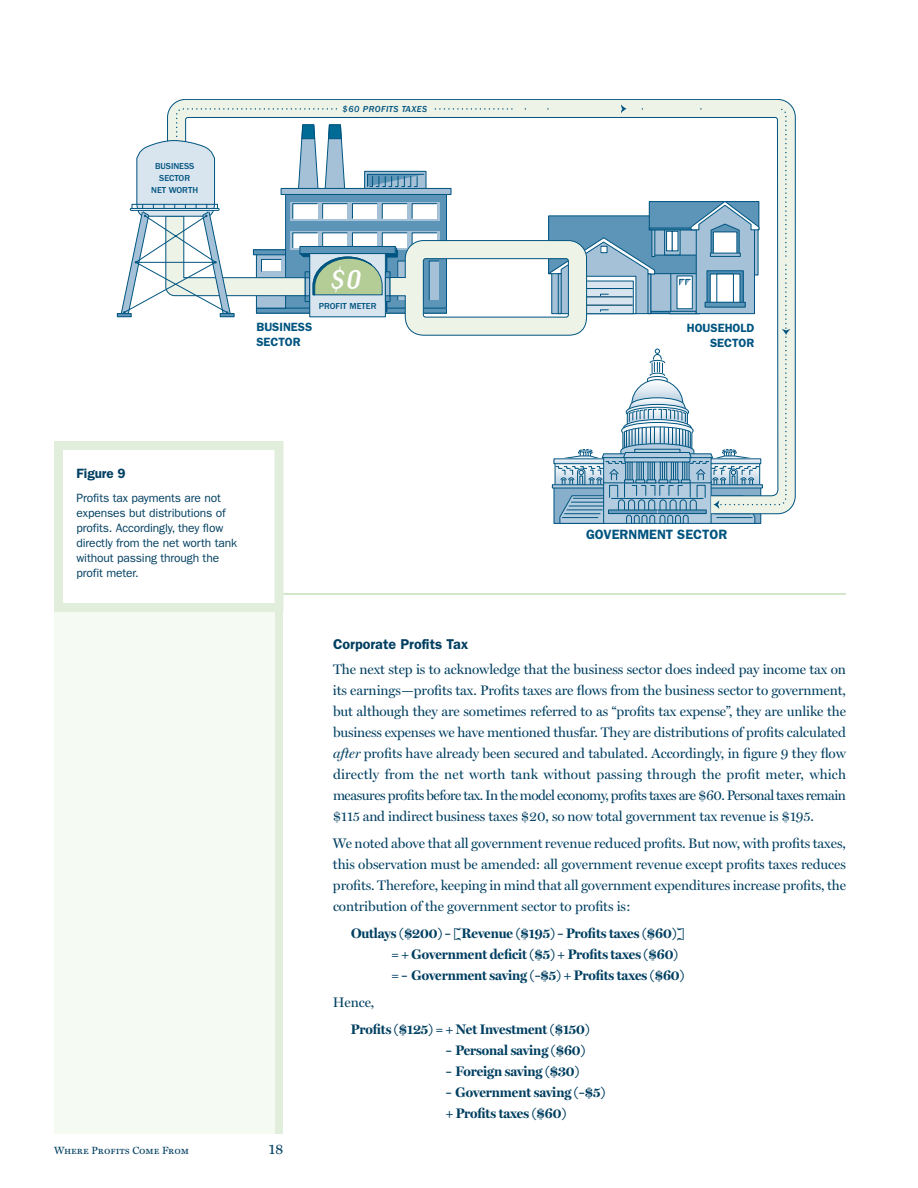
<style>
.page{position:relative;width:918px;height:1188px;background:#fff}
.page>*{position:absolute;margin:0;border:0;box-sizing:border-box;transform-origin:0 0}
.t1{font:italic 700 26.55px "Template Gothic";color:#fff}
.t2{font:15px "Miller Text Roman SC";color:#003f61}
.t3{font:600 14.25px "Franklin Gothic";color:#003f61}
.t4{font:13.8px/21px "Miller Display";letter-spacing:-.005em;color:#003f61;text-align:justify}
.t5{font:700 13.8px/21px "Miller Display";letter-spacing:-.005em;color:#003f61}
.t6{font:600 13.5px "Franklin Gothic";color:#005480}
.t7{font:600 13.5px "Franklin Gothic";letter-spacing:-.01em;color:#003f61}
.t8{font:12px/15px "Franklin Gothic";letter-spacing:-.01em;color:#003f61}
.t9{font:600 12px/15px "Franklin Gothic";color:#005480}
.t10{font:10.5px "Miller Text Roman SC";color:#003f61}
.t11{font:500 9px "Franklin Gothic";color:#005480}
.t12{font:italic 500 9px "Franklin Gothic";color:#005480}
.s1{font-style:italic}
</style>
<div class="page">
<div style="left:274px;top:594px;width:10px;height:540px;background:#e2eedc"></div>
<div style="left:54px;top:594px;width:220px;height:540px;background:#f5faf3"></div>
<hr style="left:54px;top:594px;width:792px;height:1px;background:#a9ce97">
<svg style="left:173px;top:99px;width:623px;height:416px"></svg>
<svg style="left:434px;top:107px;width:354px;height:399px"></svg>
<svg style="left:782px;top:329px;width:8px;height:6px"></svg>
<svg style="left:554px;top:349px;width:206px;height:175px"></svg>
<div style="left:117px;top:313px;width:15px;height:4px;border:1px solid #005480"></div>
<svg style="left:671px;top:274px;width:8px;height:37px"></svg>
<div style="left:649px;top:272px;width:22px;height:40px;background:#a4c1d8"></div>
<div style="left:649px;top:272px;width:22px;height:41px;border:1px solid #005480"></div>
<div style="left:650px;top:311px;width:49px;height:3px;border:1px solid #005480"></div>
<div style="left:549px;top:216px;width:148px;height:58px;background:#5d95b8"></div>
<div style="left:654px;top:226px;width:48px;height:29px;background:#a4c1d8"></div>
<svg style="left:666px;top:230px;width:12px;height:22px"></svg>
<div style="left:664px;top:227px;width:16px;height:28px;border:1px solid #005480"></div>
<div style="left:667px;top:231px;width:5px;height:20px;background:#fff"></div>
<div style="left:666px;top:231px;width:7px;height:20px;border:1px solid #005480"></div>
<div style="left:672px;top:231px;width:6px;height:20px;background:#fff"></div>
<div style="left:672px;top:231px;width:6px;height:20px;border:1px solid #005480"></div>
<div style="left:649px;top:202px;width:110px;height:28px;background:#5d95b8"></div>
<div style="left:649px;top:228px;width:48px;height:2px;border:1px solid #005480"></div>
<div style="left:669px;top:311px;width:28px;height:3px;border:1px solid #005480"></div>
<svg style="left:679px;top:200px;width:81px;height:114px"></svg>
<div style="left:713px;top:232px;width:24px;height:22px;background:#fff"></div>
<div style="left:713px;top:232px;width:24px;height:23px;border:1px solid #005480"></div>
<div style="left:710px;top:253px;width:31px;height:4px;border:1px solid #005480"></div>
<svg style="left:120px;top:104px;width:535px;height:232px"></svg>
<div style="left:63px;top:450px;width:211px;height:153px;background:#fff"></div>
<div style="left:54px;top:441px;width:230px;height:171px;border:9px solid #e2eedc"></div>
<p class="t11" style="left:161px;top:163px;width:35px">USINESS</p>
<p class="t11" style="left:159px;top:175px;width:32px">SECTOR</p>
<p class="t11" style="left:151px;top:187px;width:48px">NET WORTH</p>
<p class="t12" style="left:348px;top:106px;width:80px">60 PROFITS TAXES</p>
<p class="t9" style="left:256px;top:321px;width:57px">BUSINESS<br>SECTOR</p>
<h1 class="t1" style="left:329px;top:264px;width:36px">$0</h1>
<p class="t11" style="left:324px;top:303px;width:48px">ROFIT METE</p>
<p class="t9" style="left:687px;top:321px;width:69px;text-align:right">HOUSEHOLD<br>SECTOR</p>
<p class="t7" style="left:76px;top:469px;width:50px">Figure 9</p>
<p class="t8" style="left:76px;top:491px;width:162px">Profits tax payments are not expenses but distributions of profits. Accordingly, they flow directly from the net worth tank without passing through the profit meter.</p>
<p class="t10" style="left:54px;top:1145px;width:137px">Where Profits Come From</p>
<p class="t2" style="left:269px;top:1141px;width:16px">18</p>
<p class="t6" style="left:586px;top:530px;width:143px">GOVERNMENT SECTOR</p>
<p class="t3" style="left:333px;top:639px;width:137px">Corporate Profits Tax</p>
<p class="t4" style="left:333px;top:659px;width:515px">The next step is to acknowledge that the business sector does indeed pay income tax on its earnings—profits tax. Profits taxes are flows from the business sector to government, but although they are sometimes referred to as “profits tax expense”, they are unlike the business expenses we have mentioned thusfar. They are distributions of profits calculated <span class="s1">after</span> profits have already been secured and tabulated. Accordingly, in figure 9 they flow directly from the net worth tank without passing through the profit meter, which measures profits before tax. In the model economy, profits taxes are $60. Personal taxes remain $115 and indirect business taxes $20, so now total government tax revenue is $195.</p>
<p class="t4" style="left:333px;top:833px;width:515px">We noted above that all government revenue reduced profits. But now, with profits taxes, this observation must be amended: all government revenue except profits taxes reduces profits. Therefore, keeping in mind that all government expenditures increase profits, the contribution of the government sector to profits is:</p>
<p class="t5" style="left:391px;top:923px;width:295px;text-indent:-40px">Outlays ($200) – [Revenue ($195) – Profits taxes ($60)] = + Government deficit ($5) + Profits taxes ($60) = – Government saving (–$5) + Profits taxes ($60)</p>
<p class="t4" style="left:333px;top:992px;width:43px">Hence,</p>
<p class="t5" style="left:351px;top:1019px;width:240px">Profits ($125) = + Net Investment ($150)</p>
<p class="t5" style="left:446px;top:1040px;width:141px">– Personal saving ($60)</p>
<p class="t5" style="left:446px;top:1061px;width:135px">– Foreign saving ($30)</p>
<p class="t5" style="left:446px;top:1082px;width:161px">– Government saving (–$5) + Profits taxes ($60)</p>
</div>
